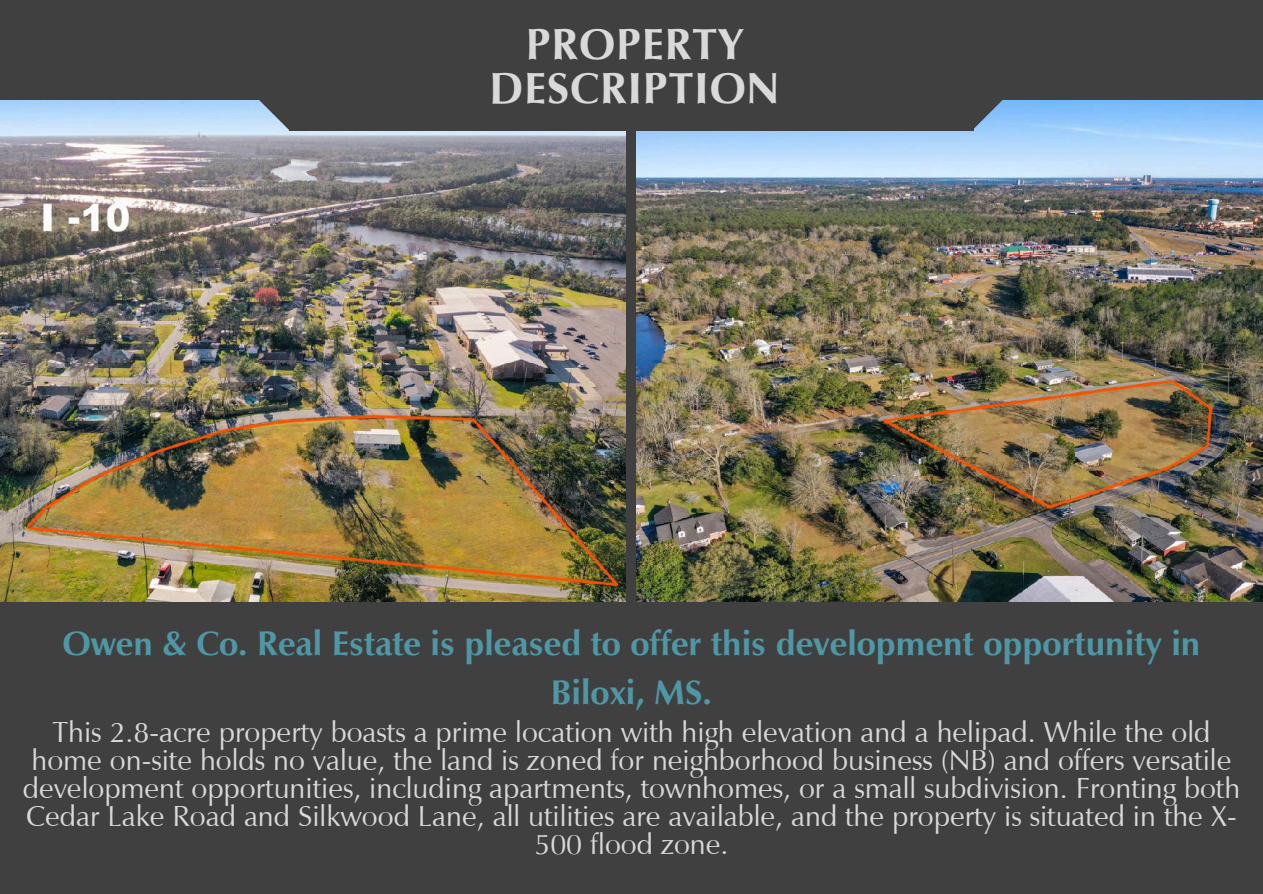
<style>
.page{position:relative;width:1263px;height:894px;background:#fff}
.page>*{position:absolute;margin:0;border:0;box-sizing:border-box;transform-origin:0 0}
.t1{font:700 44.85px/43.8px "Vera Humana 95";letter-spacing:.025em;color:#d9d9d9;text-align:center}
.t2{font:700 35.25px/48.3px "Vera Humana 95";color:#4f97a4;text-align:center}
.t3{font:29.7px/28.2px "Vera Humana 95";color:#d9d9d9;text-align:center}
</style>
<div class="page">
<div style="left:0;top:0;width:1263px;height:893px;background:#404040"></div>
<img style="left:0;top:100px;width:626px;height:501px">
<img style="left:637px;top:100px;width:626px;height:501px">
<div style="left:290px;top:18px;width:683px;height:112px;background:#404040"></div>
<svg style="left:973px;top:100px;width:63px;height:30px"></svg>
<svg style="left:225px;top:100px;width:65px;height:30px"></svg>
<h1 class="t1" style="left:489px;top:26px;width:291px">PROPERTY<br>DESCRIPTION</h1>
<p class="t2" style="left:62px;top:622px;width:1139px">Owen &amp; Co. Real Estate is pleased to offer this development opportunity in<br>Biloxi, MS.</p>
<p class="t3" style="left:23px;top:720px;width:1219px">This 2.8-acre property boasts a prime location with high elevation and a helipad. While the old home on-site holds no value, the land is zoned for neighborhood business (NB) and offers versatile development opportunities, including apartments, townhomes, or a small subdivision. Fronting both Cedar Lake Road and Silkwood Lane, all utilities are available, and the property is situated in the X-500 flood zone.</p>
</div>
